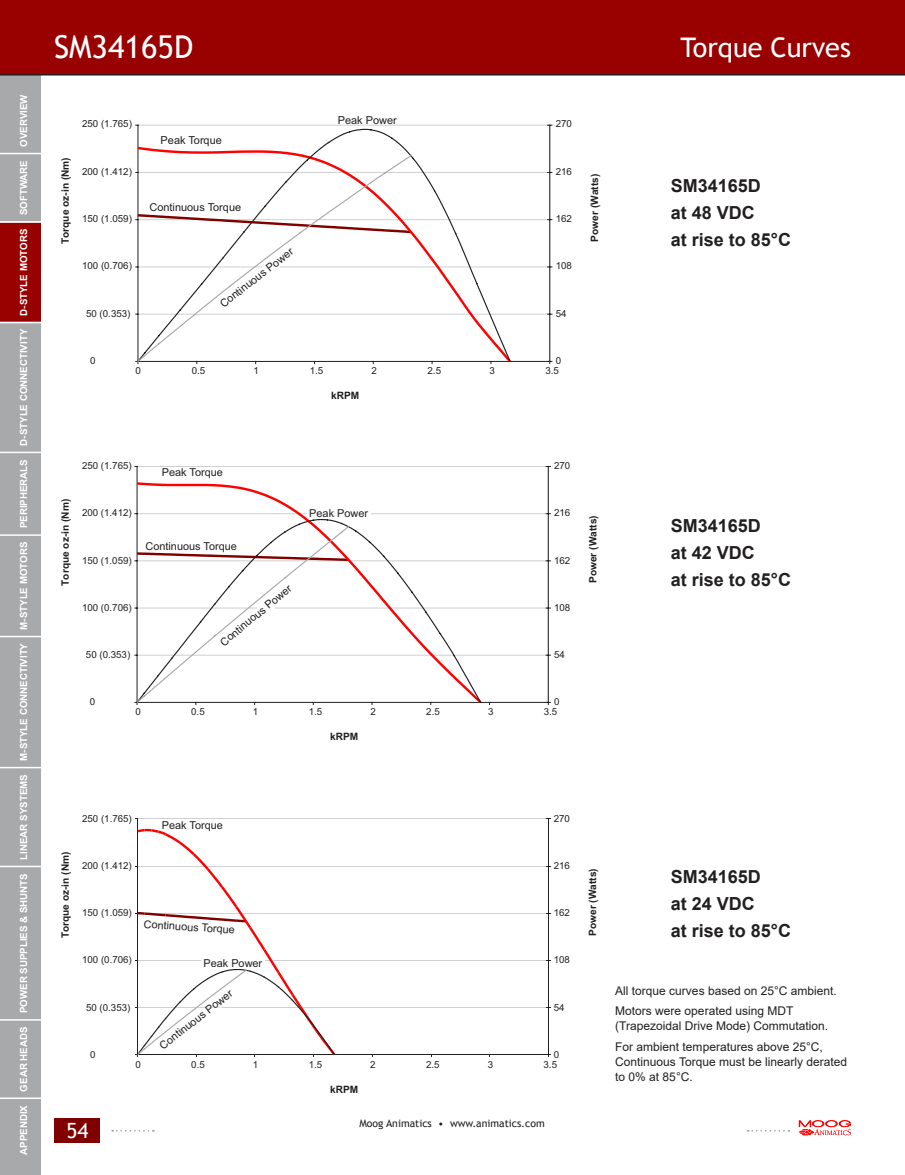
<style>
.page{position:relative;width:905px;height:1175px;background:#fff}
.page>*{position:absolute;margin:0;border:0;box-sizing:border-box;transform-origin:0 0}
.t1{font:31.5px "Trebuchet MS";color:#fff}
.t2{font:27px "Trebuchet MS";color:#fff}
.t3{font:21px "Trebuchet MS";color:#fff}
.t4{font:700 18px/27px "Arial";color:#221f1f}
.t5{font:12px/20.4px "Arial";color:#221f1f}
.t6{font:10.95px "Arial";color:#221f1f}
.t7{font:10.5px "Trebuchet MS";color:#221f1f}
.t8{font:700 10.2px "Arial";color:#221f1f}
.t9{font:700 10.05px "Arial";color:#221f1f}
.t10{font:9.75px "Arial";color:#221f1f}
.t11{font:700 9.75px "Arial";color:#fff}
</style>
<div class="page">
<div style="left:0;top:58px;width:41px;height:1116px;background:#a7a9ab"></div>
<hr style="left:0;top:153px;width:42px;height:1px;background:#fff">
<hr style="left:0;top:451px;width:51px;height:2px;background:#fff">
<hr style="left:0;top:534px;width:50px;height:2px;background:#fff">
<hr style="left:0;top:636px;width:54px;height:1px;background:#fff">
<hr style="left:0;top:767px;width:49px;height:1px;background:#fff">
<hr style="left:0;top:865px;width:48px;height:2px;background:#fff">
<hr style="left:0;top:1019px;width:51px;height:1px;background:#fff">
<hr style="left:0;top:1097px;width:48px;height:2px;background:#fff">
<div style="left:54px;top:1118px;width:46px;height:24px;background:#800000"></div>
<svg style="left:112px;top:1130px;width:42px;height:1px"></svg>
<svg style="left:747px;top:1130px;width:42px;height:1px"></svg>
<svg style="left:798px;top:1120px;width:52px;height:15px"></svg>
<div style="left:0;top:0;width:904px;height:75px;background:#900"></div>
<div style="left:0;top:222px;width:41px;height:100px;background:#900"></div>
<hr style="left:0;top:221px;width:47px;height:2px;background:#fff">
<hr style="left:0;top:322px;width:50px;height:1px;background:#fff">
<hr style="left:137px;top:655px;width:411px;height:1px;background:#ced0d2">
<hr style="left:137px;top:607px;width:411px;height:1px;background:#ced0d2">
<hr style="left:137px;top:560px;width:411px;height:1px;background:#ced0d2">
<hr style="left:137px;top:513px;width:411px;height:1px;background:#ced0d2">
<hr style="left:137px;top:466px;width:411px;height:1px;background:#ced0d2">
<hr style="left:137px;top:466px;width:1px;height:236px;background:#221f1f">
<hr style="left:137px;top:702px;width:411px;height:1px;background:#221f1f">
<svg style="left:137px;top:481px;width:347px;height:221px"></svg>
<hr style="left:548px;top:466px;width:1px;height:236px;background:#221f1f">
<svg style="left:137px;top:518px;width:345px;height:184px"></svg>
<svg style="left:135px;top:525px;width:216px;height:179px"></svg>
<div style="left:307px;top:507px;width:64px;height:11px;background:#fff"></div>
<div style="left:257px;top:605px;width:17px;height:5px;background:#fff"></div>
<hr style="left:138px;top:314px;width:411px;height:1px;background:#ced0d2">
<hr style="left:138px;top:267px;width:411px;height:1px;background:#ced0d2">
<hr style="left:138px;top:219px;width:411px;height:1px;background:#ced0d2">
<hr style="left:138px;top:172px;width:411px;height:1px;background:#ced0d2">
<hr style="left:138px;top:125px;width:411px;height:1px;background:#ced0d2">
<hr style="left:138px;top:125px;width:1px;height:236px;background:#221f1f">
<hr style="left:138px;top:361px;width:411px;height:1px;background:#221f1f">
<hr style="left:549px;top:125px;width:1px;height:236px;background:#221f1f">
<svg style="left:138px;top:128px;width:373px;height:233px"></svg>
<svg style="left:138px;top:154px;width:274px;height:207px"></svg>
<div style="left:262px;top:265px;width:18px;height:5px;background:#fff"></div>
<hr style="left:137px;top:1007px;width:411px;height:1px;background:#ced0d2">
<hr style="left:137px;top:960px;width:411px;height:1px;background:#ced0d2">
<hr style="left:137px;top:913px;width:411px;height:1px;background:#ced0d2">
<hr style="left:137px;top:865px;width:411px;height:1px;background:#ced0d2">
<hr style="left:137px;top:818px;width:411px;height:1px;background:#ced0d2">
<hr style="left:137px;top:818px;width:1px;height:237px;background:#221f1f">
<hr style="left:137px;top:1054px;width:411px;height:1px;background:#221f1f">
<hr style="left:548px;top:818px;width:1px;height:237px;background:#221f1f">
<svg style="left:135px;top:829px;width:200px;height:228px"></svg>
<p class="t11" style="left:20px;top:147px;width:54px;rotate:-90deg">OVERVIEW</p>
<p class="t11" style="left:20px;top:215px;width:57px;rotate:-90deg">SOFTWARE</p>
<p class="t11" style="left:20px;top:316px;width:88px;rotate:-90deg">D-STYLE MOTORS</p>
<p class="t11" style="left:20px;top:445px;width:118px;rotate:-90deg">D-STYLE CONNECTIVITY</p>
<p class="t11" style="left:20px;top:528px;width:71px;rotate:-90deg">PERIPHERALS</p>
<p class="t11" style="left:20px;top:629px;width:89px;rotate:-90deg">M-STYLE MOTORS</p>
<p class="t11" style="left:20px;top:761px;width:119px;rotate:-90deg">M-STYLE CONNECTIVITY</p>
<p class="t11" style="left:20px;top:859px;width:87px;rotate:-90deg">LINEAR SYSTEMS</p>
<p class="t11" style="left:20px;top:1013px;width:141px;rotate:-90deg">POWER SUPPLIES &amp; SHUNTS</p>
<p class="t11" style="left:20px;top:1091px;width:66px;rotate:-90deg">GEAR HEADS</p>
<p class="t11" style="left:20px;top:1154px;width:51px;rotate:-90deg">APPENDIX</p>
<h1 class="t1" style="left:54px;top:35px;width:141px">SM34165D</h1>
<h2 class="t2" style="left:680px;top:32px;width:172px">Torque Curves</h2>
<p class="t8" style="left:61px;top:244px;width:88px;rotate:-90deg">Torque oz-in (Nm)</p>
<p class="t10" style="left:82px;top:120px;width:51px">250 (1.765)</p>
<p class="t10" style="left:82px;top:168px;width:51px">200 (1.412)</p>
<p class="t10" style="left:82px;top:215px;width:51px">150 (1.059)</p>
<p class="t10" style="left:82px;top:262px;width:51px">100 (0.706)</p>
<p class="t10" style="left:86px;top:310px;width:46px">50 (0.353)</p>
<p class="t6" style="left:161px;top:136px;width:63px">Peak Torque</p>
<p class="t6" style="left:149px;top:203px;width:93px">Continuous Torque</p>
<p class="t6" style="left:219px;top:302px;width:91px;rotate:-38deg">Continuous Power</p>
<p class="t6" style="left:338px;top:116px;width:61px">Peak Power</p>
<p class="t10" style="left:555px;top:120px;width:18px">270</p>
<p class="t10" style="left:555px;top:168px;width:18px">216</p>
<p class="t10" style="left:555px;top:215px;width:18px">162</p>
<p class="t10" style="left:555px;top:262px;width:18px">108</p>
<p class="t10" style="left:555px;top:310px;width:12px">54</p>
<p class="t10" style="left:90px;top:357px;width:7px">0</p>
<p class="t10" style="left:555px;top:357px;width:7px">0</p>
<p class="t10" style="left:136px;top:367px;width:7px">0</p>
<p class="t10" style="left:192px;top:367px;width:15px">0.5</p>
<p class="t10" style="left:253px;top:367px;width:7px">1</p>
<p class="t10" style="left:309px;top:367px;width:15px">1.5</p>
<p class="t10" style="left:371px;top:367px;width:7px">2</p>
<p class="t10" style="left:427px;top:367px;width:15px">2.5</p>
<p class="t10" style="left:489px;top:367px;width:7px">3</p>
<p class="t10" style="left:545px;top:367px;width:15px">3.5</p>
<p class="t8" style="left:331px;top:392px;width:30px">kRPM</p>
<p class="t8" style="left:590px;top:241px;width:69px;rotate:-90deg">Power (Watts)</p>
<p class="t8" style="left:61px;top:585px;width:88px;rotate:-90deg">Torque oz-in (Nm)</p>
<p class="t10" style="left:82px;top:462px;width:51px">250 (1.765)</p>
<p class="t10" style="left:82px;top:509px;width:51px">200 (1.412)</p>
<p class="t10" style="left:82px;top:556px;width:51px">150 (1.059)</p>
<p class="t10" style="left:82px;top:603px;width:51px">100 (0.706)</p>
<p class="t10" style="left:86px;top:651px;width:46px">50 (0.353)</p>
<p class="t6" style="left:162px;top:468px;width:63px">Peak Torque</p>
<p class="t6" style="left:145px;top:542px;width:93px">Continuous Torque</p>
<p class="t6" style="left:219px;top:640px;width:91px;rotate:-40deg">Continuous Power</p>
<p class="t6" style="left:309px;top:509px;width:60px">Peak Power</p>
<p class="t10" style="left:554px;top:462px;width:18px">270</p>
<p class="t10" style="left:554px;top:509px;width:18px">216</p>
<p class="t10" style="left:554px;top:556px;width:18px">162</p>
<p class="t10" style="left:554px;top:603px;width:18px">108</p>
<p class="t10" style="left:554px;top:651px;width:12px">54</p>
<p class="t10" style="left:90px;top:698px;width:7px">0</p>
<p class="t10" style="left:554px;top:698px;width:7px">0</p>
<p class="t10" style="left:135px;top:708px;width:7px">0</p>
<p class="t10" style="left:191px;top:708px;width:15px">0.5</p>
<p class="t10" style="left:253px;top:708px;width:7px">1</p>
<p class="t10" style="left:309px;top:708px;width:15px">1.5</p>
<p class="t10" style="left:370px;top:708px;width:7px">2</p>
<p class="t10" style="left:426px;top:708px;width:15px">2.5</p>
<p class="t10" style="left:488px;top:708px;width:7px">3</p>
<p class="t10" style="left:544px;top:708px;width:15px">3.5</p>
<p class="t8" style="left:330px;top:732px;width:30px">kRPM</p>
<p class="t8" style="left:589px;top:583px;width:69px;rotate:-90deg">Power (Watts)</p>
<h3 class="t4" style="left:670px;top:173px;width:122px">SM34165D<br>at 48 VDC<br>at rise to 85°C</h3>
<h3 class="t4" style="left:670px;top:513px;width:122px">SM34165D<br>at 42 VDC<br>at rise to 85°C</h3>
<p class="t9" style="left:62px;top:938px;width:88px;rotate:-90deg">Torque oz-in (Nm)</p>
<p class="t10" style="left:82px;top:815px;width:51px">250 (1.765)</p>
<p class="t6" style="left:162px;top:821px;width:63px">Peak Torque</p>
<p class="t10" style="left:553px;top:815px;width:18px">270</p>
<p class="t10" style="left:82px;top:862px;width:51px">200 (1.412)</p>
<p class="t10" style="left:553px;top:862px;width:18px">216</p>
<p class="t10" style="left:82px;top:909px;width:51px">150 (1.059)</p>
<p class="t6" style="left:144px;top:919px;width:93px;rotate:4deg">Continuous Torque</p>
<p class="t10" style="left:553px;top:909px;width:18px">162</p>
<p class="t10" style="left:82px;top:956px;width:51px">100 (0.706)</p>
<p class="t6" style="left:203px;top:959px;width:60px">Peak Power</p>
<p class="t10" style="left:553px;top:956px;width:18px">108</p>
<p class="t10" style="left:86px;top:1003px;width:46px">50 (0.353)</p>
<p class="t10" style="left:90px;top:1050px;width:7px">0</p>
<p class="t6" style="left:158px;top:1043px;width:91px;rotate:-38deg">Continuous Power</p>
<p class="t10" style="left:553px;top:1003px;width:12px">54</p>
<p class="t10" style="left:553px;top:1050px;width:7px">0</p>
<p class="t10" style="left:135px;top:1060px;width:7px">0</p>
<p class="t10" style="left:191px;top:1060px;width:15px">0.5</p>
<p class="t10" style="left:253px;top:1060px;width:7px">1</p>
<p class="t10" style="left:309px;top:1060px;width:15px">1.5</p>
<p class="t10" style="left:370px;top:1060px;width:7px">2</p>
<p class="t10" style="left:426px;top:1060px;width:15px">2.5</p>
<p class="t10" style="left:488px;top:1060px;width:7px">3</p>
<p class="t10" style="left:543px;top:1060px;width:15px">3.5</p>
<p class="t9" style="left:330px;top:1085px;width:30px">kRPM</p>
<h3 class="t3" style="left:66px;top:1122px;width:24px">54</h3>
<p class="t7" style="left:359px;top:1119px;width:187px">Moog Animatics • www.animatics.com</p>
<p class="t9" style="left:588px;top:935px;width:69px;rotate:-90deg">Power (Watts)</p>
<h3 class="t4" style="left:670px;top:865px;width:122px">SM34165D<br>at 24 VDC<br>at rise to 85°C</h3>
<p class="t5" style="left:615px;top:981px;width:223px">All torque curves based on 25°C ambient.<br>Motors were operated using MDT</p>
<p class="t5" style="left:615px;top:1016px;width:214px">(Trapezoidal Drive Mode) Commutation.<br>For ambient temperatures above 25°C,</p>
<p class="t5" style="left:615px;top:1055px;width:233px;line-height:15px">Continuous Torque must be linearly derated to 0% at 85°C.</p>
</div>
